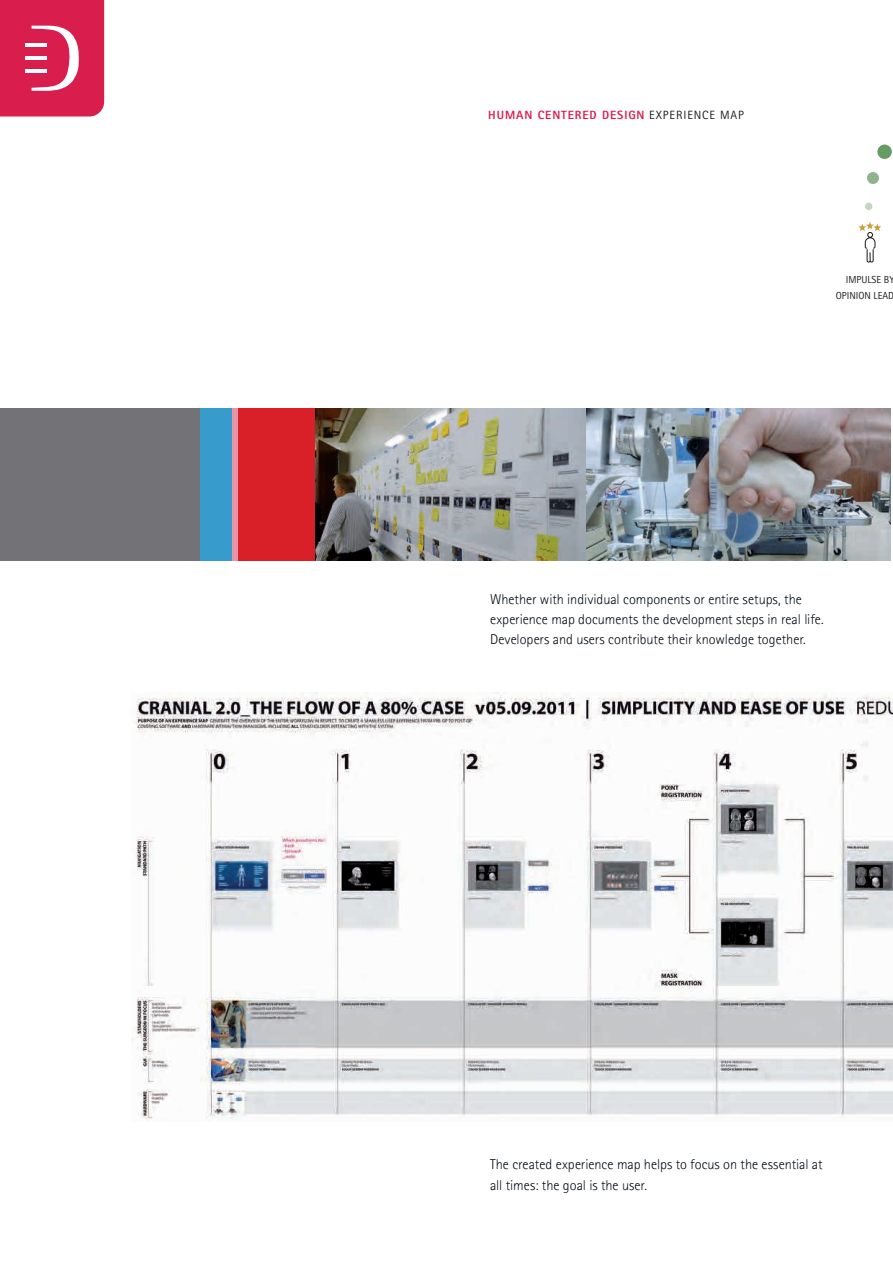
<style>
.page{position:relative;width:893px;height:1263px;background:#fff}
.page>*{position:absolute;margin:0;border:0;box-sizing:border-box;transform-origin:0 0}
.t1{font:300 14.25px/20.2px "Rotis Sans Serif Std";color:#030b12}
.t2{font:800 12px "Rotis Sans Serif Std";letter-spacing:.075em;color:#d91d4d}
.t3{font:10.2px/15.3px "Rotis Sans Serif Std";color:#231f20;text-align:right}
.s1{font-weight:400;color:#231f20}
</style>
<div class="page">
<svg style="left:0;top:0;width:104px;height:117px"></svg>
<hr style="left:25px;top:69px;width:21px;height:3px;background:#fff">
<hr style="left:25px;top:57px;width:21px;height:3px;background:#fff">
<hr style="left:25px;top:44px;width:21px;height:3px;background:#fff">
<div style="left:232px;top:408px;width:9px;height:153px;background:#e894a8"></div>
<div style="left:200px;top:408px;width:32px;height:153px;background:#379ccc"></div>
<div style="left:0;top:408px;width:200px;height:153px;background:#727277"></div>
<div style="left:238px;top:408px;width:78px;height:153px;background:#d91f27"></div>
<img style="left:316px;top:408px;width:575px;height:153px">
<img style="left:131px;top:692px;width:762px;height:428px">
<svg style="left:858px;top:222px;width:23px;height:41px"></svg>
<div style="left:865px;top:203px;width:7px;height:7px;background:#c6d6c1;border-radius:50%"></div>
<div style="left:867px;top:172px;width:12px;height:12px;background:#90b38d;border-radius:50%"></div>
<div style="left:877px;top:145px;width:15px;height:14px;background:#649c64;border-radius:50%"></div>
<p class="t2" style="left:488px;top:107px;width:257px">HUMAN CENTERED DESIGN <span class="s1">EXPERIENCE MAP</span></p>
<p class="t3" style="left:836px;top:272px;width:60px">IMPULSE BY<br>OPINION LEAD</p>
<p class="t1" style="left:490px;top:589px;width:335px">Whether with individual components or entire setups, the experience map documents the development steps in real life.<br>Developers and users contribute their knowledge together.</p>
<p class="t1" style="left:490px;top:1155px;width:334px">The created experience map helps to focus on the essential at all times: the goal is the user.</p>
</div>
